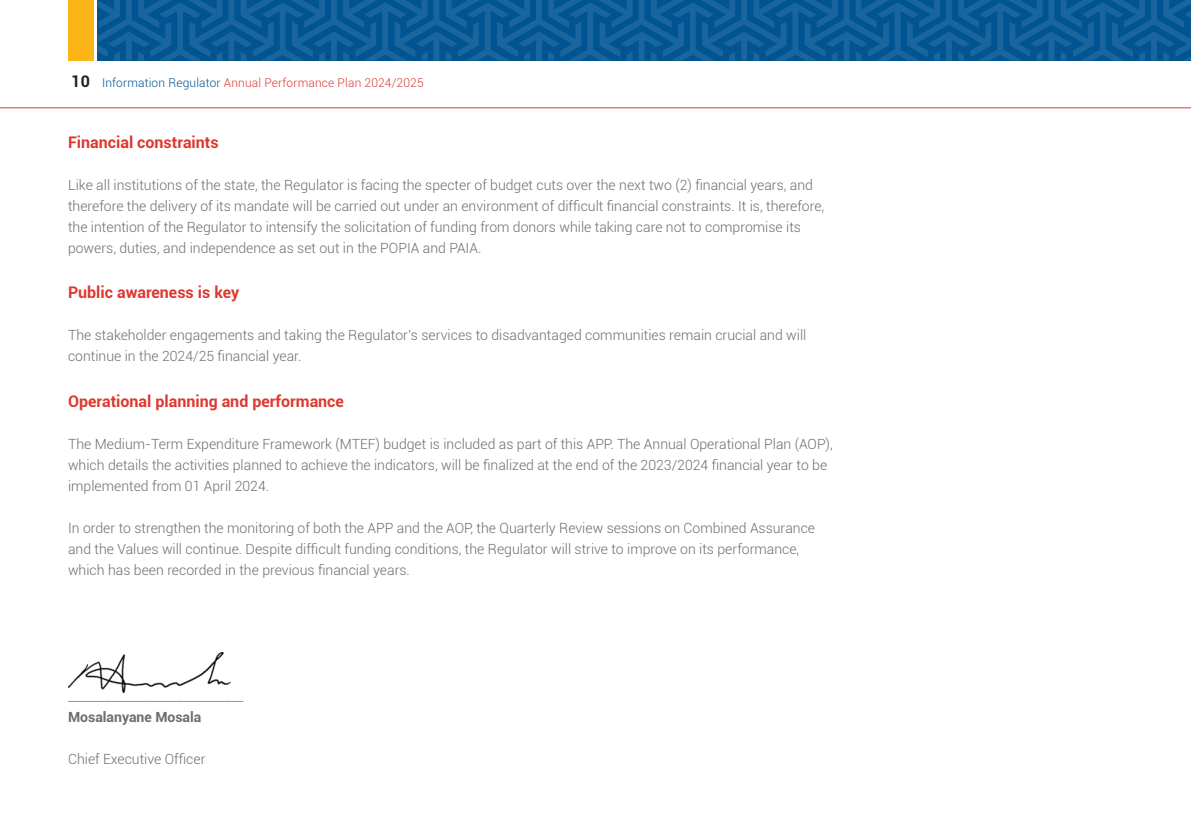
<style>
.page{position:relative;width:1191px;height:840px;background:#fff}
.page>*{position:absolute;margin:0;border:0;box-sizing:border-box;transform-origin:0 0}
.t1{font:700 16px "Roboto";color:#dd3830}
.t2{font:300 14px/21px "Roboto";color:#6c6d70}
.t3{font:700 14px "Roboto";color:#6c6d70}
.t4{font:300 12px "Roboto";letter-spacing:.01em;color:#dd3830}
.s1{font-weight:700;font-size:16px;color:#231f20}
.s2{color:#005492}
</style>
<div class="page">
<div style="left:68px;top:0;width:25px;height:60px;background:#fbb516"></div>
<hr style="left:0;top:107px;width:1191px;height:1px;background:#dd3830">
<svg style="left:98px;top:0;width:1093px;height:60px;background:#0c5b97"></svg>
<img style="left:68px;top:652px;width:162px;height:40px">
<p class="t4" style="left:71px;top:74px;width:354px"><span class="s1">10</span> <span class="s2">Information Regulator</span> Annual Performance Plan 2024/2025</p>
<p class="t1" style="left:68px;top:131px;width:152px">Financial constraints</p>
<p class="t2" style="left:68px;top:174px;width:757px">Like all institutions of the state, the Regulator is facing the specter of budget cuts over the next two (2) financial years, and therefore the delivery of its mandate will be carried out under an environment of difficult financial constraints. It is, therefore, the intention of the Regulator to intensify the solicitation of funding from donors while taking care not to compromise its powers, duties, and independence as set out in the POPIA and PAIA.</p>
<p class="t1" style="left:68px;top:281px;width:173px">Public awareness is key</p>
<p class="t2" style="left:68px;top:324px;width:740px">The stakeholder engagements and taking the Regulator’s services to disadvantaged communities remain crucial and will continue in the 2024/25 financial year.</p>
<p class="t1" style="left:68px;top:389px;width:277px">Operational planning and performance</p>
<p class="t2" style="left:68px;top:432px;width:766px">The Medium-Term Expenditure Framework (MTEF) budget is included as part of this APP. The Annual Operational Plan (AOP), which details the activities planned to achieve the indicators, will be finalized at the end of the 2023/2024 financial year to be implemented from 01 April 2024.</p>
<p class="t2" style="left:68px;top:516px;width:748px">In order to strengthen the monitoring of both the APP and the AOP, the Quarterly Review sessions on Combined Assurance and the Values will continue. Despite difficult funding conditions, the Regulator will strive to improve on its performance, which has been recorded in the previous financial years.</p>
<p class="t3" style="left:68px;top:706px;width:135px">Mosalanyane Mosala</p>
<p class="t2" style="left:68px;top:747px;width:139px">Chief Executive Officer</p>
</div>
